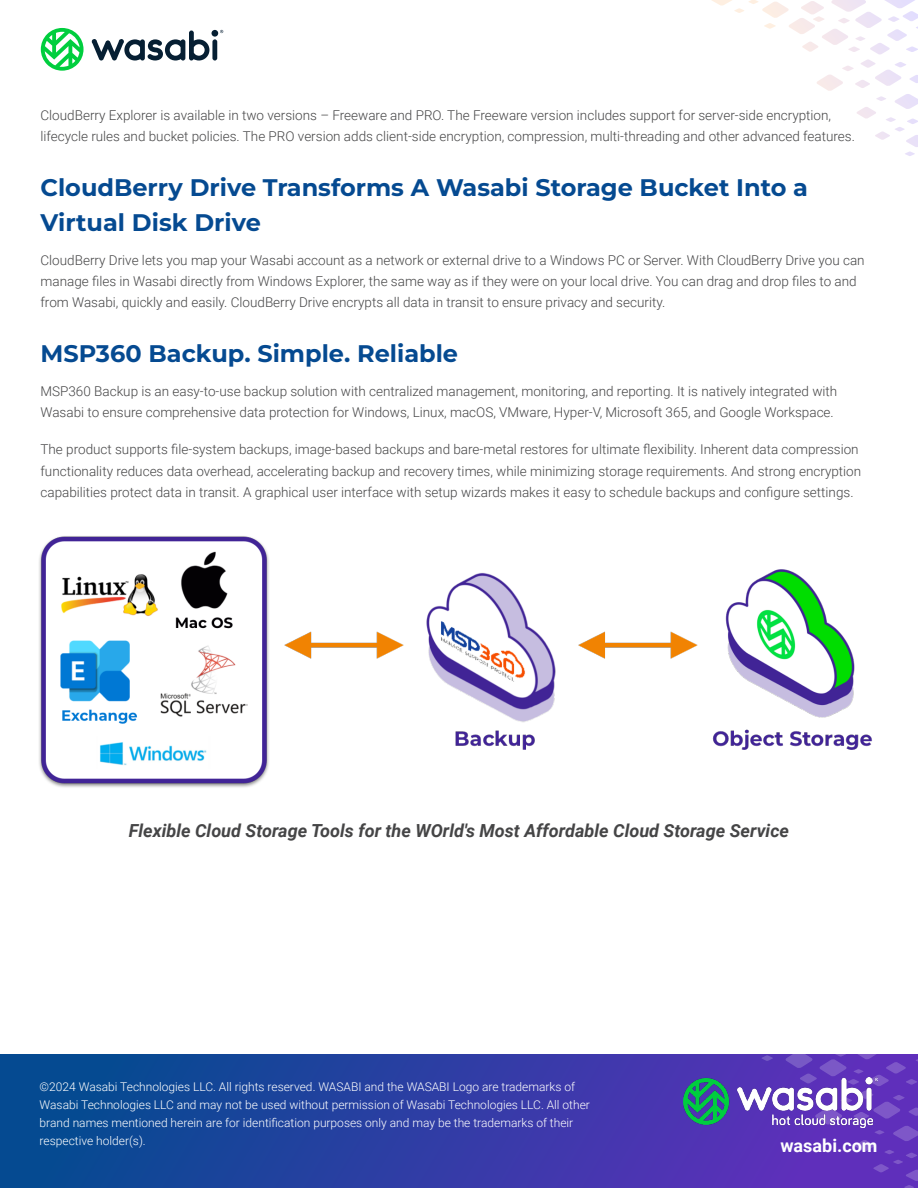
<style>
.page{position:relative;width:918px;height:1188px;background:#fff}
.page>*{position:absolute;margin:0;border:0;box-sizing:border-box;transform-origin:0 0}
.t1{font:700 24px/34.5px "Montserrat";color:#054a91}
.t2{font:italic 700 18px "Roboto";color:#454546}
.t3{font:700 18px "Roboto";color:#fff}
.t4{font:300 13.5px/21px "Roboto";color:#454546}
.t5{font:300 12px/18px "Roboto";color:#fff}
</style>
<div class="page">
<svg style="left:0;top:1054px;width:785px;height:134px;background:#293fa1"></svg>
<svg style="left:761px;top:1055px;width:12px;height:6px"></svg>
<svg style="left:785px;top:1054px;width:133px;height:134px;background:#6235bc"></svg>
<img style="left:683px;top:1077px;width:195px;height:50px">
<svg style="left:41px;top:28px;width:43px;height:43px"></svg>
<div style="left:212px;top:39px;width:5px;height:22px;background:#061f33;border-radius:2px"></div>
<div style="left:212px;top:30px;width:6px;height:7px;background:#061f33;border-radius:50%"></div>
<svg style="left:92px;top:30px;width:117px;height:31px"></svg>
<svg style="left:712px;top:0;width:206px;height:156px"></svg>
<img style="left:39px;top:536px;width:833px;height:252px">
<p class="t4" style="left:40px;top:104px;width:816px">CloudBerry Explorer is available in two versions – Freeware and PRO. The Freeware version includes support for server-side encryption, lifecycle rules and bucket policies. The PRO version adds client-side encryption, compression, multi-threading and other advanced features.</p>
<h1 class="t1" style="left:40px;top:169px;width:769px">CloudBerry Drive Transforms A Wasabi Storage Bucket Into a<br>Virtual Disk Drive</h1>
<p class="t4" style="left:40px;top:249px;width:826px">CloudBerry Drive lets you map your Wasabi account as a network or external drive to a Windows PC or Server. With CloudBerry Drive you can manage files in Wasabi directly from Windows Explorer, the same way as if they were on your local drive. You can drag and drop files to and from Wasabi, quickly and easily. CloudBerry Drive encrypts all data in transit to ensure privacy and security.</p>
<h1 class="t1" style="left:40px;top:335px;width:419px">MSP360 Backup. Simple. Reliable</h1>
<p class="t4" style="left:40px;top:380px;width:798px">MSP360 Backup is an easy-to-use backup solution with centralized management, monitoring, and reporting. It is natively integrated with<br>Wasabi to ensure comprehensive data protection for Windows, Linux, macOS, VMware, Hyper-V, Microsoft 365, and Google Workspace.</p>
<p class="t4" style="left:40px;top:439px;width:822px">The product supports file-system backups, image-based backups and bare-metal restores for ultimate flexibility. Inherent data compression functionality reduces data overhead, accelerating backup and recovery times, while minimizing storage requirements. And strong encryption capabilities protect data in transit. A graphical user interface with setup wizards makes it easy to schedule backups and configure settings.</p>
<h2 class="t2" style="left:129px;top:818px;width:662px">Flexible Cloud Storage Tools for the WOrld's Most Affordable Cloud Storage Service</h2>
<p class="t5" style="left:40px;top:1077px;width:552px">©2024 Wasabi Technologies LLC. All rights reserved. WASABI and the WASABI Logo are trademarks of Wasabi Technologies LLC and may not be used without permission of Wasabi Technologies LLC. All other brand names mentioned herein are for identification purposes only and may be the trademarks of their respective holder(s).</p>
<h2 class="t3" style="left:780px;top:1133px;width:99px">wasabi.com</h2>
</div>
